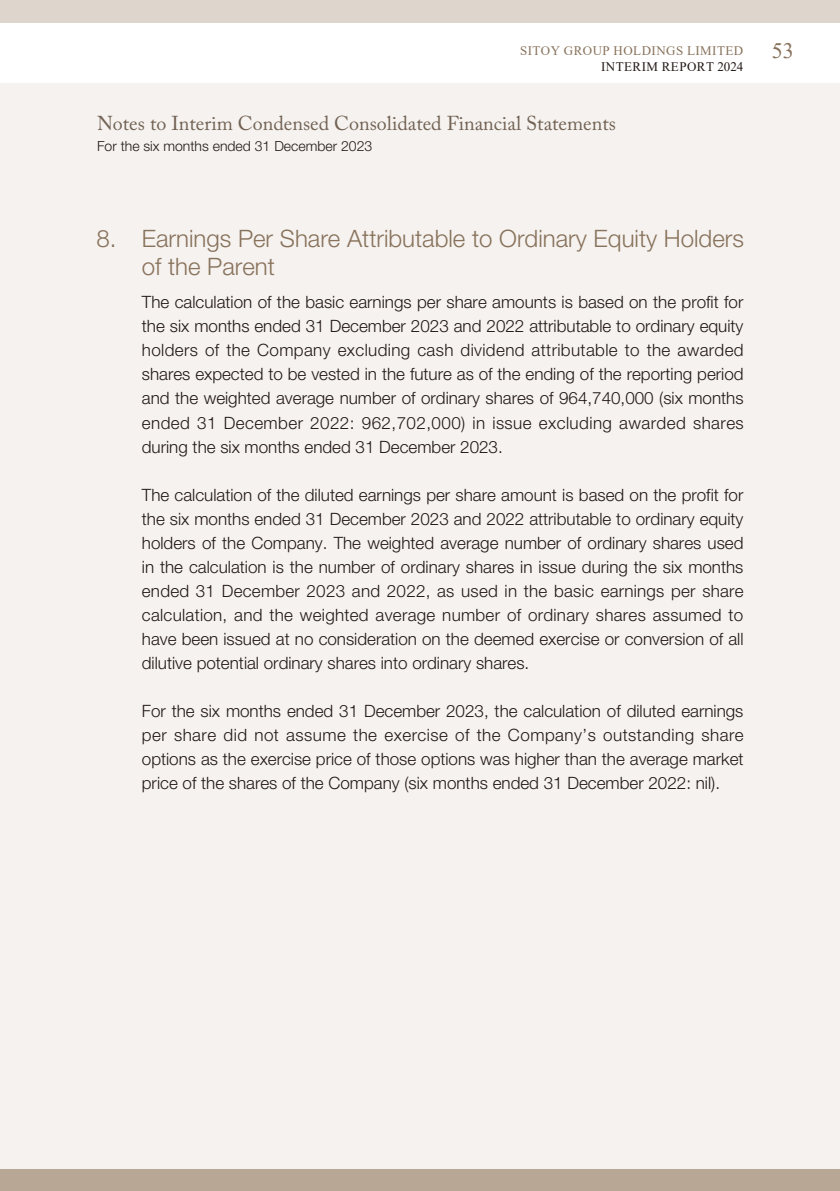
<style>
.page{position:relative;width:840px;height:1191px;background:#fff}
.page>*{position:absolute;margin:0;border:0;box-sizing:border-box;transform-origin:0 0}
.t1{font:300 24px/28px "Helvetica Neue LT Std";color:#88725b}
.t2{font:22px "Times New Roman";color:#88725b}
.t3{font:20px "Adobe Caslon Pro";color:#716253}
.t4{font:300 17px/24px "Helvetica Neue LT Std";color:#231916;text-align:justify}
.t5{font:300 14px "Helvetica Neue LT Std";color:#231916}
.t6{font:13px "Times New Roman";letter-spacing:.035em;color:#88725b}
.t7{font:13px "Times New Roman";letter-spacing:.035em;color:#231916}
</style>
<div class="page">
<div style="left:0;top:84px;width:839px;height:1107px;background:#f5f2ef"></div>
<div style="left:0;top:1169px;width:839px;height:22px;background:#b8a795"></div>
<div style="left:0;top:0;width:839px;height:23px;background:#ded6cd"></div>
<p class="t6" style="left:520px;top:41px;width:224px">SITOY GROUP HOLDINGS LIMITED</p>
<p class="t7" style="left:600px;top:57px;width:144px">INTERIM REPORT 2024</p>
<p class="t3" style="left:97px;top:112px;width:520px">Notes to Interim Condensed Consolidated Financial Statements</p>
<p class="t5" style="left:97px;top:138px;width:276px">For the six months ended 31 December 2023</p>
<p class="t2" style="left:771px;top:35px;width:23px">53</p>
<h1 class="t1" style="left:142px;top:224px;width:603px;text-indent:-45px">8. Earnings Per Share Attributable to Ordinary Equity Holders of the Parent</h1>
<p class="t4" style="left:142px;top:290px;width:603px">The calculation of the basic earnings per share amounts is based on the profit for the six months ended 31 December 2023 and 2022 attributable to ordinary equity holders of the Company excluding cash dividend attributable to the awarded shares expected to be vested in the future as of the ending of the reporting period and the weighted average number of ordinary shares of 964,740,000 (six months ended 31 December 2022: 962,702,000) in issue excluding awarded shares during the six months ended 31 December 2023.</p>
<p class="t4" style="left:142px;top:482px;width:603px">The calculation of the diluted earnings per share amount is based on the profit for the six months ended 31 December 2023 and 2022 attributable to ordinary equity holders of the Company. The weighted average number of ordinary shares used in the calculation is the number of ordinary shares in issue during the six months ended 31 December 2023 and 2022, as used in the basic earnings per share calculation, and the weighted average number of ordinary shares assumed to have been issued at no consideration on the deemed exercise or conversion of all dilutive potential ordinary shares into ordinary shares.</p>
<p class="t4" style="left:142px;top:698px;width:603px">For the six months ended 31 December 2023, the calculation of diluted earnings per share did not assume the exercise of the Company’s outstanding share options as the exercise price of those options was higher than the average market price of the shares of the Company (six months ended 31 December 2022: nil).</p>
</div>
